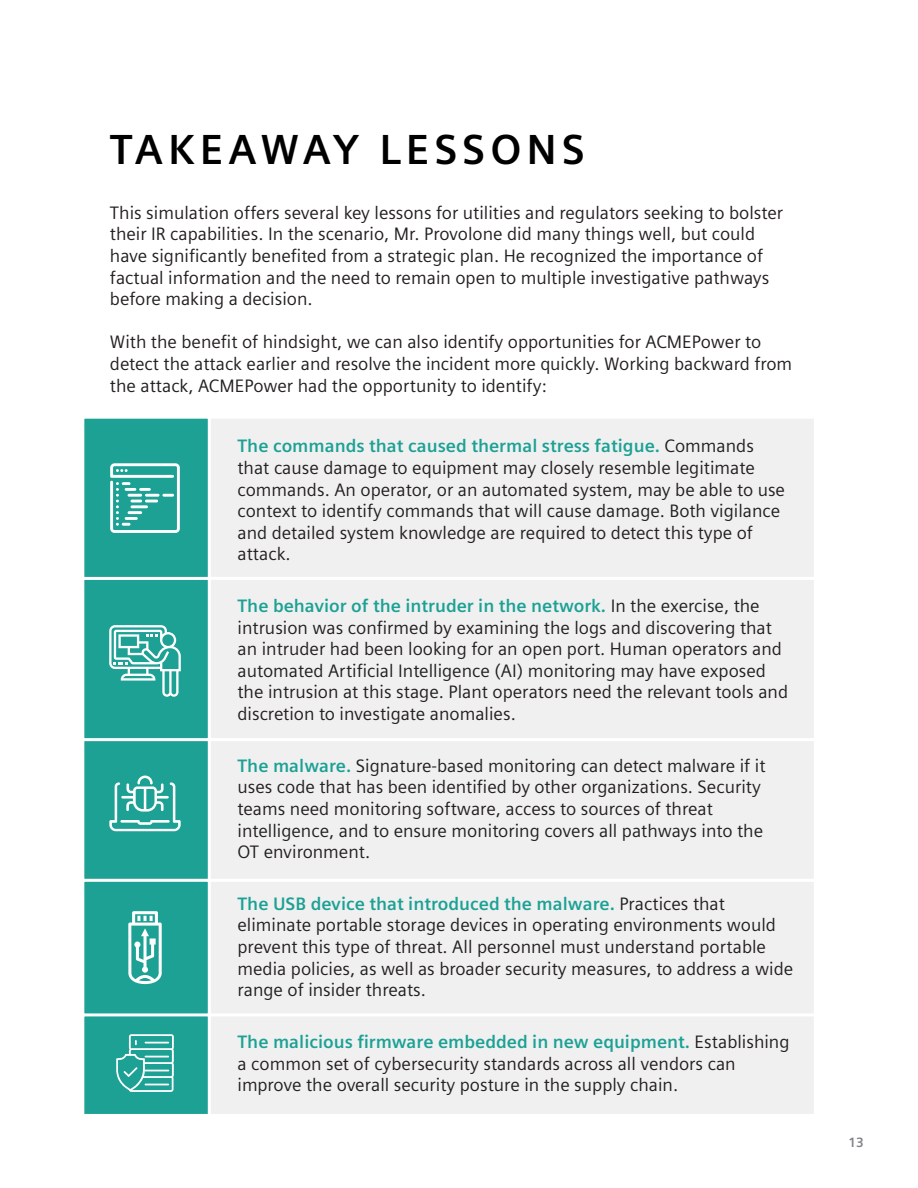
<style>
.page{position:relative;width:918px;height:1188px;background:#fff}
.page>*{position:absolute;margin:0;border:0;box-sizing:border-box;transform-origin:0 0}
.t1{font:700 42px "Siemens Sans";letter-spacing:.12em;color:#000}
.t2{font:18px/21.6px "Siemens Sans";color:#231f20}
.t3{font:700 13.5px "Siemens Sans";color:#808285}
.s1{font-weight:700;color:#1ca194}
</style>
<div class="page">
<div style="left:211px;top:419px;width:603px;height:158px;background:#f0f0f1"></div>
<div style="left:211px;top:580px;width:603px;height:158px;background:#f0f0f1"></div>
<div style="left:211px;top:741px;width:603px;height:138px;background:#f0f0f1"></div>
<div style="left:211px;top:882px;width:603px;height:131px;background:#f0f0f1"></div>
<div style="left:211px;top:1017px;width:603px;height:97px;background:#f0f0f1"></div>
<svg style="left:84px;top:418px;width:124px;height:696px;background:#30a99d"></svg>
<p class="t1" style="left:110px;top:125px;width:477px">TAKEAWAY LESSONS</p>
<p class="t2" style="left:110px;top:202px;width:675px">This simulation offers several key lessons for utilities and regulators seeking to bolster their IR capabilities. In the scenario, Mr. Provolone did many things well, but could have significantly benefited from a strategic plan. He recognized the importance of factual information and the need to remain open to multiple investigative pathways before making a decision.</p>
<p class="t2" style="left:110px;top:332px;width:684px">With the benefit of hindsight, we can also identify opportunities for ACMEPower to detect the attack earlier and resolve the incident more quickly. Working backward from the attack, ACMEPower had the opportunity to identify:</p>
<p class="t2" style="left:238px;top:435px;width:549px"><span class="s1">The commands that caused thermal stress fatigue.</span> Commands that cause damage to equipment may closely resemble legitimate commands. An operator, or an automated system, may be able to use context to identify commands that will cause damage. Both vigilance and detailed system knowledge are required to detect this type of attack.</p>
<p class="t2" style="left:238px;top:595px;width:552px"><span class="s1">The behavior of the intruder in the network.</span> In the exercise, the intrusion was confirmed by examining the logs and discovering that an intruder had been looking for an open port. Human operators and automated Artificial Intelligence (AI) monitoring may have exposed the intrusion at this stage. Plant operators need the relevant tools and discretion to investigate anomalies.</p>
<p class="t2" style="left:238px;top:755px;width:530px"><span class="s1">The malware.</span> Signature-based monitoring can detect malware if it uses code that has been identified by other organizations. Security teams need monitoring software, access to sources of threat intelligence, and to ensure monitoring covers all pathways into the OT environment.</p>
<p class="t2" style="left:238px;top:893px;width:557px"><span class="s1">The USB device that introduced the malware.</span> Practices that eliminate portable storage devices in operating environments would prevent this type of threat. All personnel must understand portable media policies, as well as broader security measures, to address a wide range of insider threats.</p>
<p class="t2" style="left:238px;top:1031px;width:554px"><span class="s1">The malicious firmware embedded in new equipment.</span> Establishing a common set of cybersecurity standards across all vendors can improve the overall security posture in the supply chain.</p>
<p class="t3" style="left:848px;top:1135px;width:17px">13</p>
</div>
